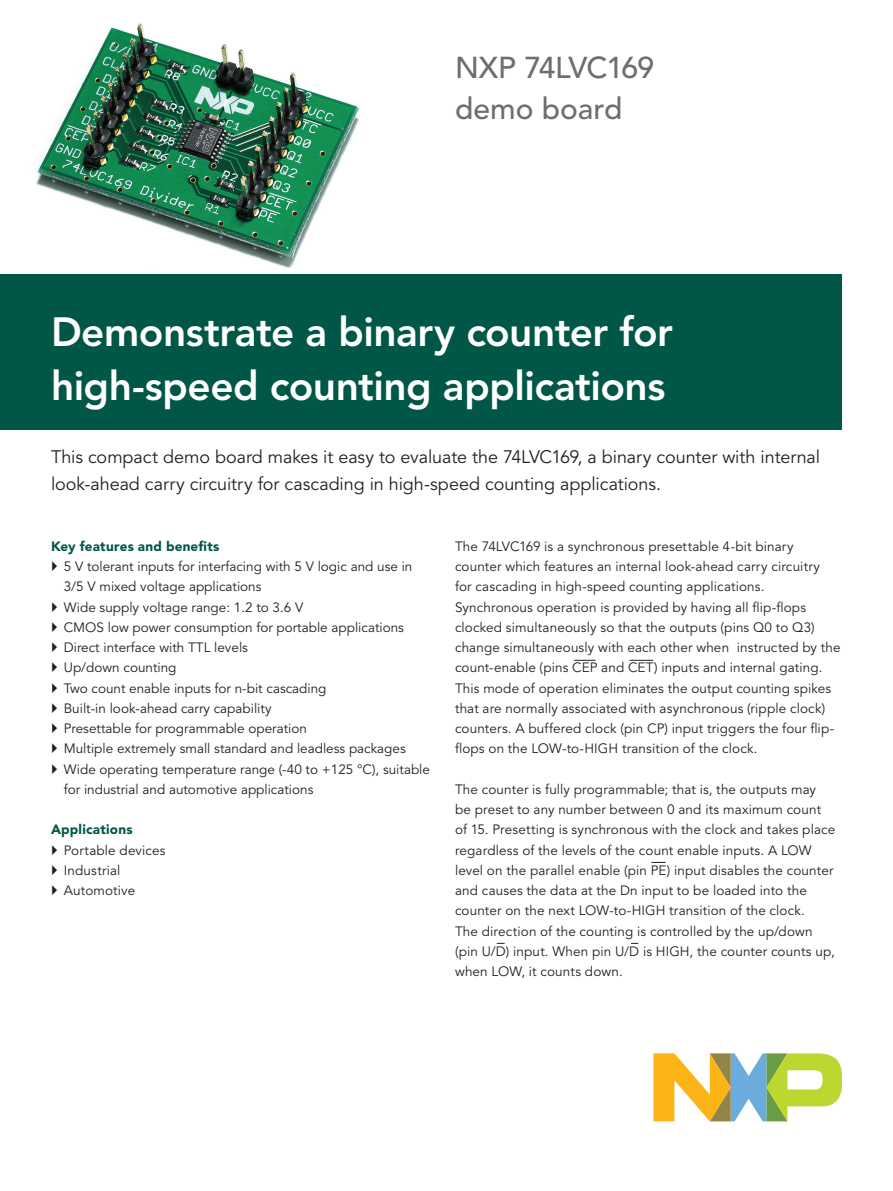
<style>
.page{position:relative;width:893px;height:1191px;background:#fff}
.page>*{position:absolute;margin:0;border:0;box-sizing:border-box;transform-origin:0 0}
.t1{font:800 40.5px/54px "Avenir LT Std";letter-spacing:-.01em;color:#fff}
.t2{font:500 30px/40.5px "Avenir LT Std";letter-spacing:-.005em;color:#6d6e71}
.t3{font:18px/27px "Avenir LT Std";letter-spacing:-.005em;color:#231f20}
.t4{font:13.5px/20.2px "Avenir LT Std";letter-spacing:.01em;color:#231f20}
.t5{font:900 13.5px "Avenir LT Std";letter-spacing:.015em;color:#005747}
</style>
<div class="page">
<img style="left:36px;top:23px;width:324px;height:245px">
<div style="left:0;top:274px;width:842px;height:155px;background:#005747"></div>
<svg style="left:653px;top:1053px;width:189px;height:68px"></svg>
<svg style="left:574px;top:660px;width:22px;height:1px"></svg>
<svg style="left:630px;top:660px;width:23px;height:1px"></svg>
<svg style="left:651px;top:862px;width:15px;height:1px"></svg>
<h2 class="t2" style="left:455px;top:47px;width:201px">NXP 74LVC169 demo board</h2>
<h1 class="t1" style="left:51px;top:308px;width:623px">Demonstrate a binary counter for high-speed counting applications</h1>
<h3 class="t3" style="left:51px;top:445px;width:770px">This compact demo board makes it easy to evaluate the 74LVC169, a binary counter with internal look-ahead carry circuitry for cascading in high-speed counting applications.</h3>
<p class="t5" style="left:51px;top:540px;width:170px">Key features and benefits</p>
<p class="t4" style="left:64px;top:557px;width:368px">5 V tolerant inputs for interfacing with 5 V logic and use in 3/5 V mixed voltage applications<br>Wide supply voltage range: 1.2 to 3.6 V<br>CMOS low power consumption for portable applications Direct interface with TTL levels<br>Up/down counting<br>Two count enable inputs for n-bit cascading<br>Built-in look-ahead carry capability<br>Presettable for programmable operation<br>Multiple extremely small standard and leadless packages Wide operating temperature range (-40 to +125 °C), suitable for industrial and automotive applications</p>
<p class="t5" style="left:51px;top:824px;width:83px">Applications</p>
<p class="t4" style="left:64px;top:841px;width:103px">Portable devices<br>Industrial<br>Automotive</p>
<p class="t4" style="left:455px;top:537px;width:387px">The 74LVC169 is a synchronous presettable 4-bit binary counter which features an internal look-ahead carry circuitry<br>for cascading in high-speed counting applications.<br>Synchronous operation is provided by having all flip-flops clocked simultaneously so that the outputs (pins Q0 to Q3) change simultaneously with each other when instructed by the count-enable (pins CEP and CET) inputs and internal gating.<br>This mode of operation eliminates the output counting spikes that are normally associated with asynchronous (ripple clock) counters. A buffered clock (pin CP) input triggers the four flip&shy;flops on the LOW-to-HIGH transition of the clock.</p>
<p class="t4" style="left:455px;top:780px;width:382px">The counter is fully programmable; that is, the outputs may be preset to any number between 0 and its maximum count of 15. Presetting is synchronous with the clock and takes place regardless of the levels of the count enable inputs. A LOW level on the parallel enable (pin PE) input disables the counter and causes the data at the Dn input to be loaded into the counter on the next LOW-to-HIGH transition of the clock.<br>The direction of the counting is controlled by the up/down (pin U/D) input. When pin U/D is HIGH, the counter counts up, when LOW, it counts down.</p>
</div>
